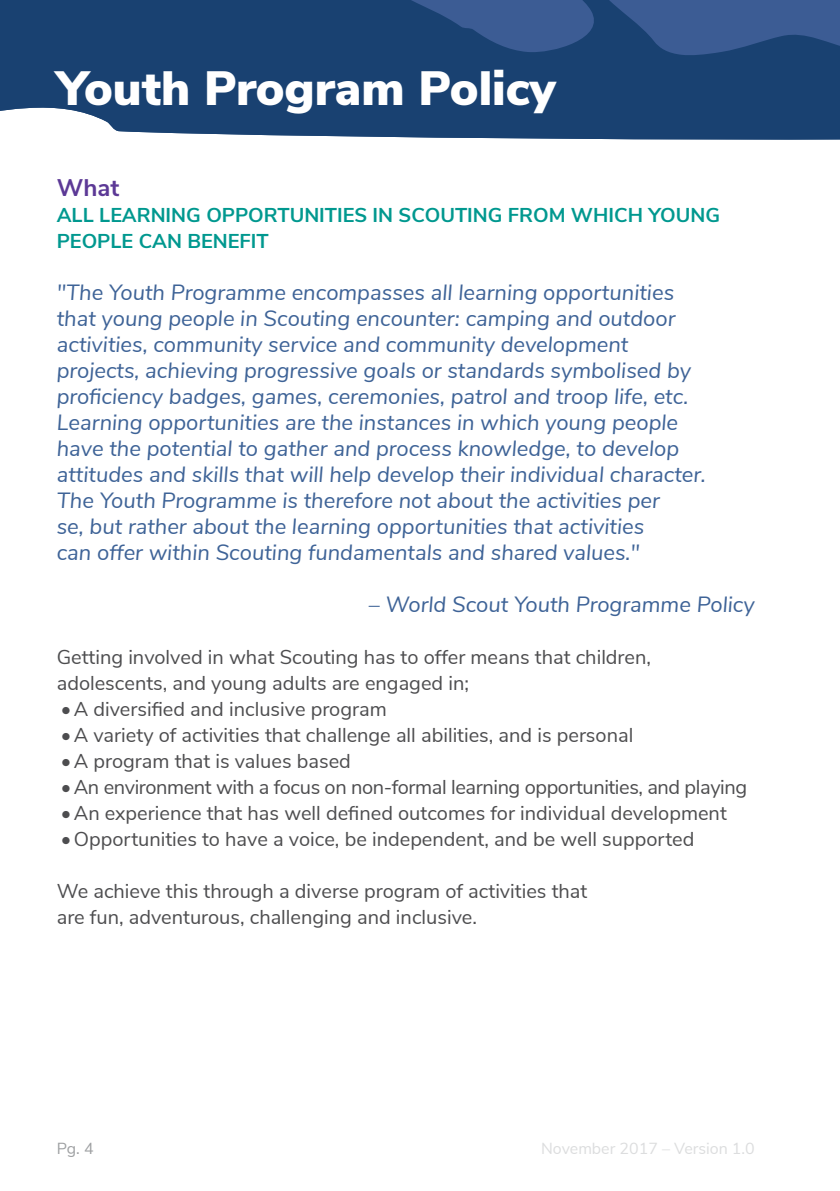
<style>
.page{position:relative;width:840px;height:1191px;background:#fff}
.page>*{position:absolute;margin:0;border:0;box-sizing:border-box;transform-origin:0 0}
.t1{font:900 48px "Nunito Sans";color:#fff}
.Subheading{font:700 24px "Nunito Sans";color:#5c3996}
.Drop_Quote{font:italic 22px/26px "Nunito Sans";color:#3e6397}
.Body{font:20px/26px "Nunito Sans";color:#4d4d4f}
.Body-2{font:20px "Nunito Sans";letter-spacing:-.02em;color:#4d4d4f}
.Sub_Subheader{font:700 20px/26px "Nunito Sans";color:#00988f}
.t2{font:16px "Nunito Sans";color:#dcddde}
.Table_Body{font:16px "Nunito Sans";color:#9ea0a2}
</style>
<div class="page">
<svg style="left:0;top:66px;width:839px;height:74px;fill:#194171"></svg>
<svg style="left:0;top:0;width:839px;height:66px;fill:#194171"></svg>
<p class="t1" style="left:57px;top:53px;width:500px">Youth Program Policy</p>
<p class="Subheading" style="left:57px;top:170px;width:64px">What</p>
<p class="Sub_Subheader" style="left:57px;top:201px;width:664px">ALL LEARNING OPPORTUNITIES IN SCOUTING FROM WHICH YOUNG<br>PEOPLE CAN BENEFIT</p>
<p class="Drop_Quote" style="left:57px;top:278px;width:650px">"The Youth Programme encompasses all learning opportunities that young people in Scouting encounter: camping and outdoor activities, community service and community development projects, achieving progressive goals or standards symbolised by proficiency badges, games, ceremonies, patrol and troop life, etc.<br>Learning opportunities are the instances in which young people have the potential to gather and process knowledge, to develop attitudes and skills that will help develop their individual character.<br>The Youth Programme is therefore not about the activities per<br>se, but rather about the learning opportunities that activities<br>can offer within Scouting fundamentals and shared values."</p>
<p class="Drop_Quote" style="left:368px;top:590px;width:387px">– World Scout Youth Programme Policy</p>
<p class="Body" style="left:57px;top:643px;width:595px">Getting involved in what Scouting has to offer means that children, adolescents, and young adults are engaged in;</p>
<p class="Body" style="left:61px;top:695px;width:327px">•A diversified and inclusive program</p>
<p class="Body" style="left:61px;top:721px;width:573px">•A variety of activities that challenge all abilities, and is personal</p>
<p class="Body" style="left:61px;top:747px;width:291px">•A program that is values based</p>
<p class="Body-2" style="left:61px;top:773px;width:687px">•An environment with a focus on non-formal learning opportunities, and playing</p>
<p class="Body" style="left:61px;top:799px;width:667px">•An experience that has well defined outcomes for individual development</p>
<p class="Body" style="left:61px;top:825px;width:634px">•Opportunities to have a voice, be independent, and be well supported</p>
<p class="Body" style="left:57px;top:877px;width:531px">We achieve this through a diverse program of activities that are fun, adventurous, challenging and inclusive.</p>
<p class="Table_Body" style="left:57px;top:1136px;width:38px">Pg. 4</p>
<p class="t2" style="left:541px;top:1136px;width:215px">November 2017 – Version 1.0</p>
</div>
